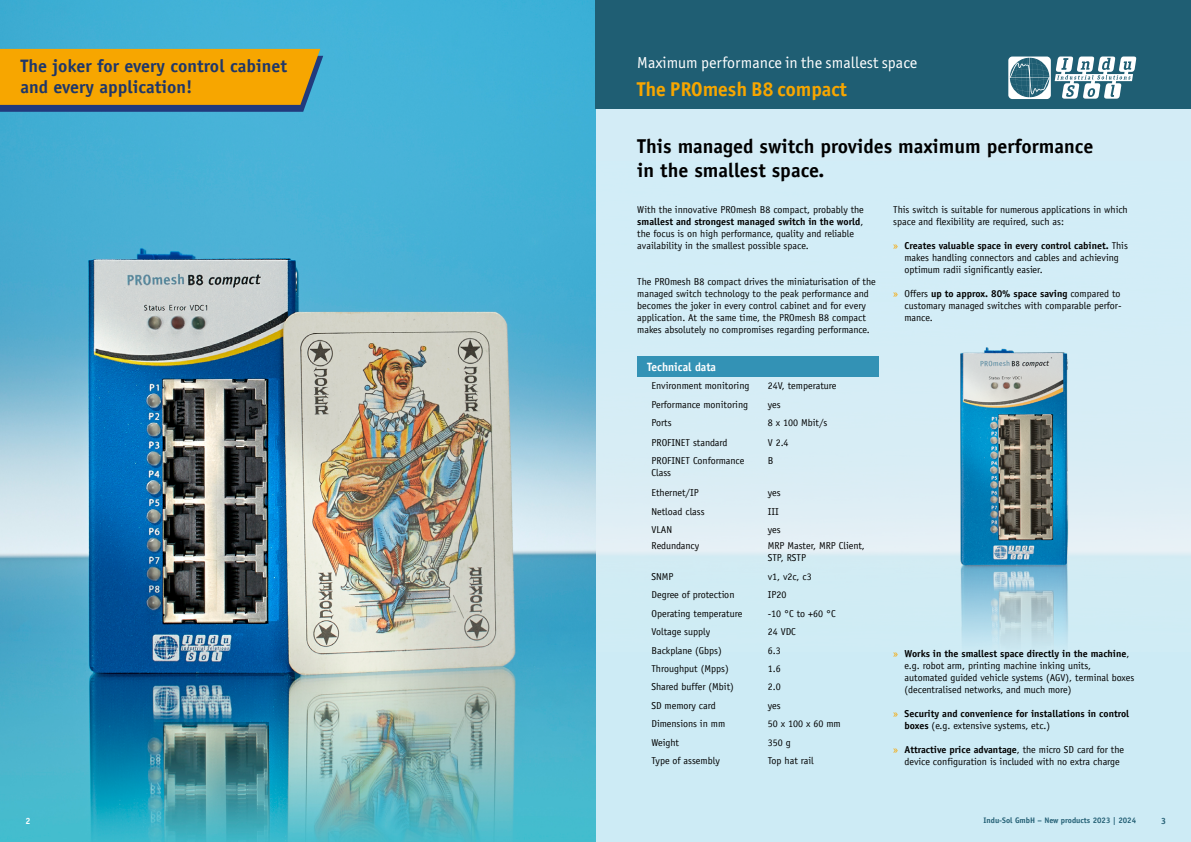
<style>
.page{position:relative;width:1191px;height:842px;background:#fff}
.page>*{position:absolute;margin:0;border:0;box-sizing:border-box;transform-origin:0 0}
.t1{font:700 20px/24px "Officina Sans";color:#000}
.t2{font:700 20px "Officina Sans ITC Pro";color:#f7a600}
.t3{font:700 18px/20.5px "Officina Sans";color:#1f3769}
.t4{font:16px "Officina Sans ITC Pro";color:#fff}
.t5{font:700 12px "Officina Sans";color:#fff;scale:.95 1}
.t6{font:10px/12px "Officina Sans";color:#000}
.t7{font:700 10px/12px "Officina Sans";color:#000}
.t8{font:700 9px "Officina Sans";color:#fff}
.t9{font:700 9px "Officina Sans";color:#235e73}
.t10{font:700 8px "Officina Sans";color:#235f74}
.s1{font-weight:700}
.s2{color:#f7a600}
.s3{font-weight:400;color:#f7a600}
.s4{font-weight:400}
</style>
<div class="page">
<div style="left:596px;top:108px;width:595px;height:194px;background:#d3ecf6"></div>
<img style="left:595px;top:162px;width:596px;height:604px">
<div style="left:596px;top:652px;width:595px;height:190px;background:#cdebf5"></div>
<img style="left:0;top:0;width:595px;height:842px">
<div style="left:595px;top:0;width:596px;height:108px;background:#1f5e73"></div>
<img style="left:896px;top:287px;width:231px;height:365px">
<svg style="left:1008px;top:56px;width:128px;height:43px"></svg>
<svg style="left:0;top:49px;width:323px;height:63px;background:#d89915"></svg>
<div style="left:637px;top:356px;width:241px;height:20px;background:#3392b5"></div>
<h2 class="t3" style="left:21px;top:56px;width:268px">The joker for every control cabinet and every application!</h2>
<h3 class="t4" style="left:637px;top:53px;width:281px">Maximum performance in the smallest space</h3>
<h1 class="t2" style="left:637px;top:77px;width:211px">The PROmesh B8 compact</h1>
<h1 class="t1" style="left:637px;top:134px;width:457px">This managed switch provides maximum performance in the smallest space.</h1>
<p class="t6" style="left:637px;top:203px;width:228px">With the innovative PROmesh B8 compact, probably the <span class="s1">smallest and strongest managed switch in the world</span>, the focus is on high performance, quality and reliable availability in the smallest possible space.</p>
<p class="t6" style="left:637px;top:275px;width:240px">The PROmesh B8 compact drives the miniaturisation of the managed switch technology to the peak performance and becomes the joker in every control cabinet and for every application. At the same time, the PROmesh B8 compact makes absolutely no compromises regarding performance.</p>
<p class="t6" style="left:893px;top:203px;width:236px">This switch is suitable for numerous applications in which space and flexibility are required, such as:</p>
<p class="t6" style="left:904px;top:239px;width:225px;text-indent:-11px"><span class="s2">»</span> <span class="s1">Creates valuable space in every control cabinet.</span> This makes handling connectors and cables and achieving optimum radii significantly easier.</p>
<p class="t6" style="left:904px;top:287px;width:218px;text-align:justify;text-indent:-11px"><span class="s2">»</span> Offers <span class="s1">up to approx. 80% space saving</span> compared to customary managed switches with comparable perfor&shy;mance.</p>
<p class="t5" style="left:647px;top:359px;width:74px">Technical data</p>
<p class="t6" style="left:651px;top:380px;width:99px">Environment monitoring</p>
<p class="t6" style="left:767px;top:380px;width:70px">24V, temperature</p>
<p class="t6" style="left:651px;top:398px;width:98px">Performance monitoring</p>
<p class="t6" style="left:767px;top:398px;width:14px">yes</p>
<p class="t6" style="left:651px;top:417px;width:22px">Ports</p>
<p class="t6" style="left:767px;top:417px;width:61px">8 x 100 Mbit/s</p>
<p class="t6" style="left:651px;top:437px;width:77px">PROFINET standard</p>
<p class="t6" style="left:767px;top:437px;width:22px">V 2.4</p>
<p class="t6" style="left:651px;top:455px;width:94px">PROFINET Conformance<br>Class</p>
<p class="t6" style="left:767px;top:455px;width:7px">B</p>
<p class="t6" style="left:651px;top:487px;width:49px">Ethernet/IP</p>
<p class="t6" style="left:767px;top:487px;width:14px">yes</p>
<p class="t6" style="left:651px;top:505px;width:55px">Netload class</p>
<p class="t6" style="left:767px;top:505px;width:13px">III</p>
<p class="t6" style="left:651px;top:524px;width:22px">VLAN</p>
<p class="t6" style="left:767px;top:524px;width:14px">yes</p>
<p class="t6" style="left:651px;top:540px;width:49px">Redundancy</p>
<p class="t6" style="left:767px;top:540px;width:99px">MRP Master, MRP Client,<br>STP, RSTP</p>
<p class="t6" style="left:651px;top:570px;width:24px">SNMP</p>
<p class="t6" style="left:767px;top:570px;width:46px">v1, v2c, c3</p>
<p class="t6" style="left:651px;top:589px;width:84px">Degree of protection</p>
<p class="t6" style="left:767px;top:589px;width:20px">IP20</p>
<p class="t6" style="left:651px;top:607px;width:92px">Operating temperature</p>
<p class="t6" style="left:767px;top:607px;width:70px">-10 °C to +60 °C</p>
<p class="t6" style="left:651px;top:626px;width:60px">Voltage supply</p>
<p class="t6" style="left:767px;top:626px;width:30px">24 VDC</p>
<p class="t6" style="left:651px;top:644px;width:72px">Backplane (Gbps)</p>
<p class="t6" style="left:767px;top:644px;width:14px">6.3</p>
<p class="t6" style="left:651px;top:663px;width:79px">Throughput (Mpps)</p>
<p class="t6" style="left:767px;top:663px;width:14px">1.6</p>
<p class="t6" style="left:651px;top:681px;width:84px">Shared buffer (Mbit)</p>
<p class="t6" style="left:767px;top:681px;width:14px">2.0</p>
<p class="t6" style="left:651px;top:699px;width:66px">SD memory card</p>
<p class="t6" style="left:767px;top:699px;width:14px">yes</p>
<p class="t6" style="left:651px;top:718px;width:75px">Dimensions in mm</p>
<p class="t6" style="left:767px;top:718px;width:75px">50 x 100 x 60 mm</p>
<p class="t6" style="left:651px;top:736px;width:29px">Weight</p>
<p class="t6" style="left:767px;top:736px;width:24px">350 g</p>
<p class="t6" style="left:651px;top:755px;width:70px">Type of assembly</p>
<p class="t6" style="left:767px;top:755px;width:48px">Top hat rail</p>
<p class="t6" style="left:904px;top:647px;width:231px;text-indent:-11px"><span class="s2">»</span> <span class="s1">Works in the smallest space directly in the machine</span>, e.g. robot arm, printing machine inking units, automated guided vehicle systems (AGV), terminal boxes (decentralised networks, and much more)</p>
<p class="t7" style="left:904px;top:707px;width:226px;text-indent:-11px"><span class="s3">»</span> Security and convenience for installations in control boxes <span class="s4">(e.g. extensive systems, etc.)</span></p>
<p class="t6" style="left:904px;top:743px;width:221px;text-indent:-11px"><span class="s2">»</span> <span class="s1">Attractive price advantage</span>, the micro SD card for the device configuration is included with no extra charge</p>
<p class="t8" style="left:25px;top:815px;width:7px">2</p>
<p class="t10" style="left:983px;top:815px;width:154px">Indu-Sol GmbH – New products 2023 | 2024</p>
<p class="t9" style="left:1161px;top:815px;width:7px">3</p>
</div>
